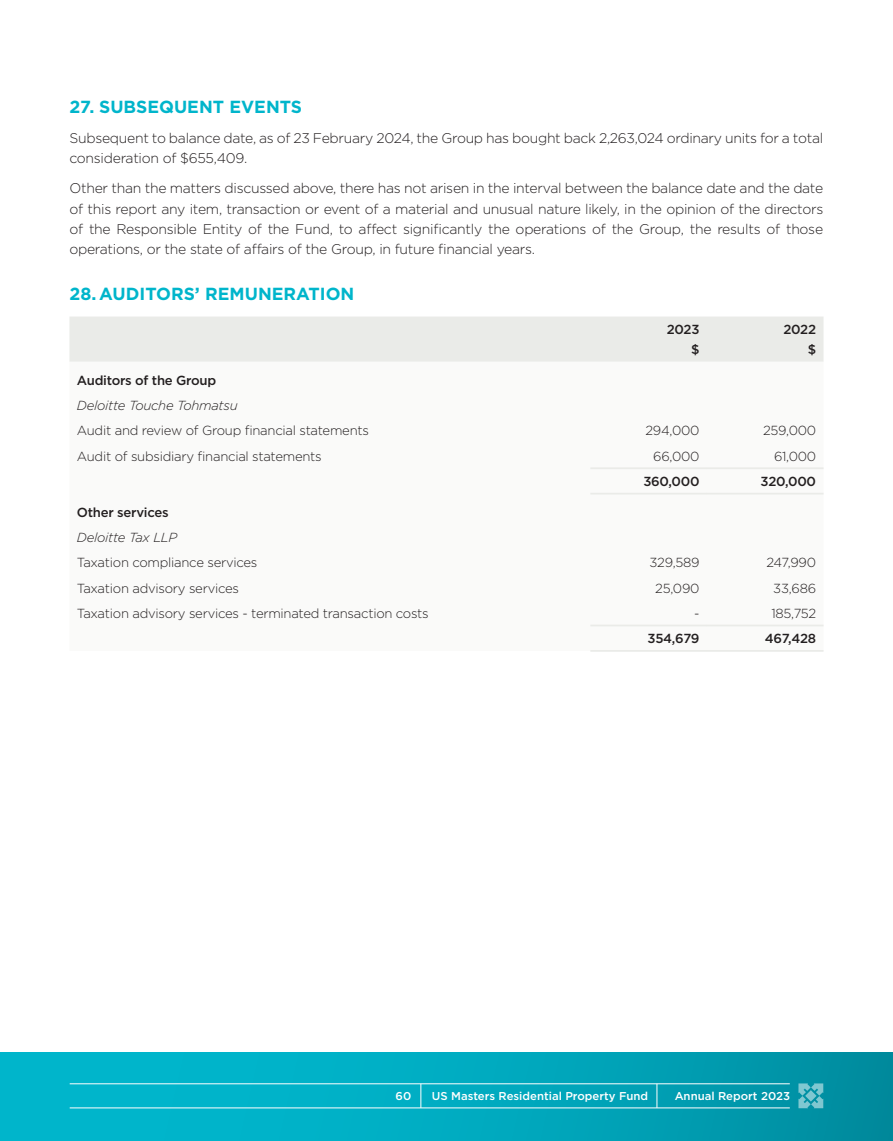
<style>
.page{position:relative;width:893px;height:1141px;background:#fff}
.page>*{position:absolute;margin:0;border:0;box-sizing:border-box;transform-origin:0 0}
.t1{font:700 17.5px "Gotham";color:#00b5cb}
.Body_copy{font:300 14px/20.1px "Gotham";letter-spacing:-.02em;color:#231f20}
.Table_financial_body{font:300 13.12px "Gotham";letter-spacing:-.02em;color:#231f20}
.Table_financial_heading{font:500 13.12px "Gotham";letter-spacing:-.02em;color:#231f20}
.Table_financial_body-2{font:italic 300 13.12px "Gotham";letter-spacing:-.02em;color:#231f20}
.Table_financial_body-3{font:500 13.12px "Gotham";letter-spacing:-.02em;color:#231f20}
.t2{font:500 11.38px "Gotham";color:#fff}
</style>
<div class="page">
<div style="left:0;top:1053px;width:893px;height:88px;background:linear-gradient(to right,#03bfd5,#0393a6)"></div>
<hr style="left:70px;top:1083px;width:720px;height:1px;background:#fff">
<svg style="left:657px;top:1084px;width:1px;height:24px"></svg>
<svg style="left:420px;top:1084px;width:1px;height:24px"></svg>
<hr style="left:70px;top:1108px;width:720px;height:1px;background:#fff">
<svg style="left:798px;top:1083px;width:25px;height:25px"></svg>
<div style="left:69px;top:317px;width:754px;height:45px;background:#eaebe8"></div>
<hr style="left:590px;top:625px;width:117px;height:1px;background:#eaebe8">
<hr style="left:707px;top:625px;width:116px;height:1px;background:#eaebe8">
<hr style="left:590px;top:650px;width:117px;height:2px;background:#eaebe8">
<hr style="left:707px;top:650px;width:116px;height:2px;background:#eaebe8">
<hr style="left:590px;top:467px;width:117px;height:2px;background:#eaebe8">
<hr style="left:707px;top:467px;width:116px;height:2px;background:#eaebe8">
<hr style="left:590px;top:493px;width:117px;height:1px;background:#eaebe8">
<hr style="left:707px;top:493px;width:116px;height:1px;background:#eaebe8">
<p class="t1" style="left:69px;top:95px;width:234px">27. SUBSEQUENT EVENTS</p>
<p class="Body_copy" style="left:69px;top:128px;width:755px">Subsequent to balance date, as of 23 February 2024, the Group has bought back 2,263,024 ordinary units for a total consideration of $655,409.</p>
<p class="Body_copy" style="left:69px;top:178px;width:755px;text-align:justify">Other than the matters discussed above, there has not arisen in the interval between the balance date and the date of this report any item, transaction or event of a material and unusual nature likely, in the opinion of the directors of the Responsible Entity of the Fund, to affect significantly the operations of the Group, the results of those operations, or the state of affairs of the Group, in future financial years.</p>
<p class="t1" style="left:69px;top:282px;width:286px">28. AUDITORS’ REMUNERATION</p>
<p class="Table_financial_heading" style="left:667px;top:321px;width:34px">2023</p>
<p class="Table_financial_heading" style="left:783px;top:321px;width:34px">2022</p>
<p class="Table_financial_heading" style="left:691px;top:341px;width:10px">$</p>
<p class="Table_financial_heading" style="left:808px;top:341px;width:10px">$</p>
<p class="Table_financial_heading" style="left:77px;top:371px;width:141px">Auditors of the Group</p>
<p class="Table_financial_body-2" style="left:77px;top:397px;width:162px">Deloitte Touche Tohmatsu</p>
<p class="Table_financial_body" style="left:77px;top:422px;width:294px">Audit and review of Group financial statements</p>
<p class="Table_financial_body" style="left:645px;top:422px;width:56px">294,000</p>
<p class="Table_financial_body" style="left:763px;top:422px;width:55px">259,000</p>
<p class="Table_financial_body" style="left:77px;top:448px;width:246px">Audit of subsidiary financial statements</p>
<p class="Table_financial_body" style="left:653px;top:448px;width:48px">66,000</p>
<p class="Table_financial_body" style="left:774px;top:448px;width:43px">61,000</p>
<p class="Table_financial_body-3" style="left:643px;top:473px;width:58px">360,000</p>
<p class="Table_financial_body-3" style="left:760px;top:473px;width:57px">320,000</p>
<p class="Table_financial_heading" style="left:77px;top:503px;width:93px">Other services</p>
<p class="Table_financial_body-2" style="left:77px;top:529px;width:102px">Deloitte Tax LLP</p>
<p class="Table_financial_body" style="left:77px;top:554px;width:182px">Taxation compliance services</p>
<p class="Table_financial_body" style="left:649px;top:554px;width:52px">329,589</p>
<p class="Table_financial_body" style="left:766px;top:554px;width:51px">247,990</p>
<p class="Table_financial_body" style="left:77px;top:580px;width:164px">Taxation advisory services</p>
<p class="Table_financial_body" style="left:655px;top:580px;width:46px">25,090</p>
<p class="Table_financial_body" style="left:773px;top:580px;width:44px">33,686</p>
<p class="Table_financial_body" style="left:77px;top:605px;width:353px">Taxation advisory services - terminated transaction costs</p>
<p class="Table_financial_body" style="left:694px;top:605px;width:7px">-</p>
<p class="Table_financial_body" style="left:771px;top:605px;width:46px">185,752</p>
<p class="Table_financial_body-3" style="left:648px;top:630px;width:53px">354,679</p>
<p class="Table_financial_body-3" style="left:765px;top:630px;width:53px">467,428</p>
<p class="t2" style="left:396px;top:1088px;width:17px">60</p>
<p class="t2" style="left:432px;top:1088px;width:218px">US Masters Residential Property Fund</p>
<p class="t2" style="left:675px;top:1088px;width:117px">Annual Report 2023</p>
</div>
